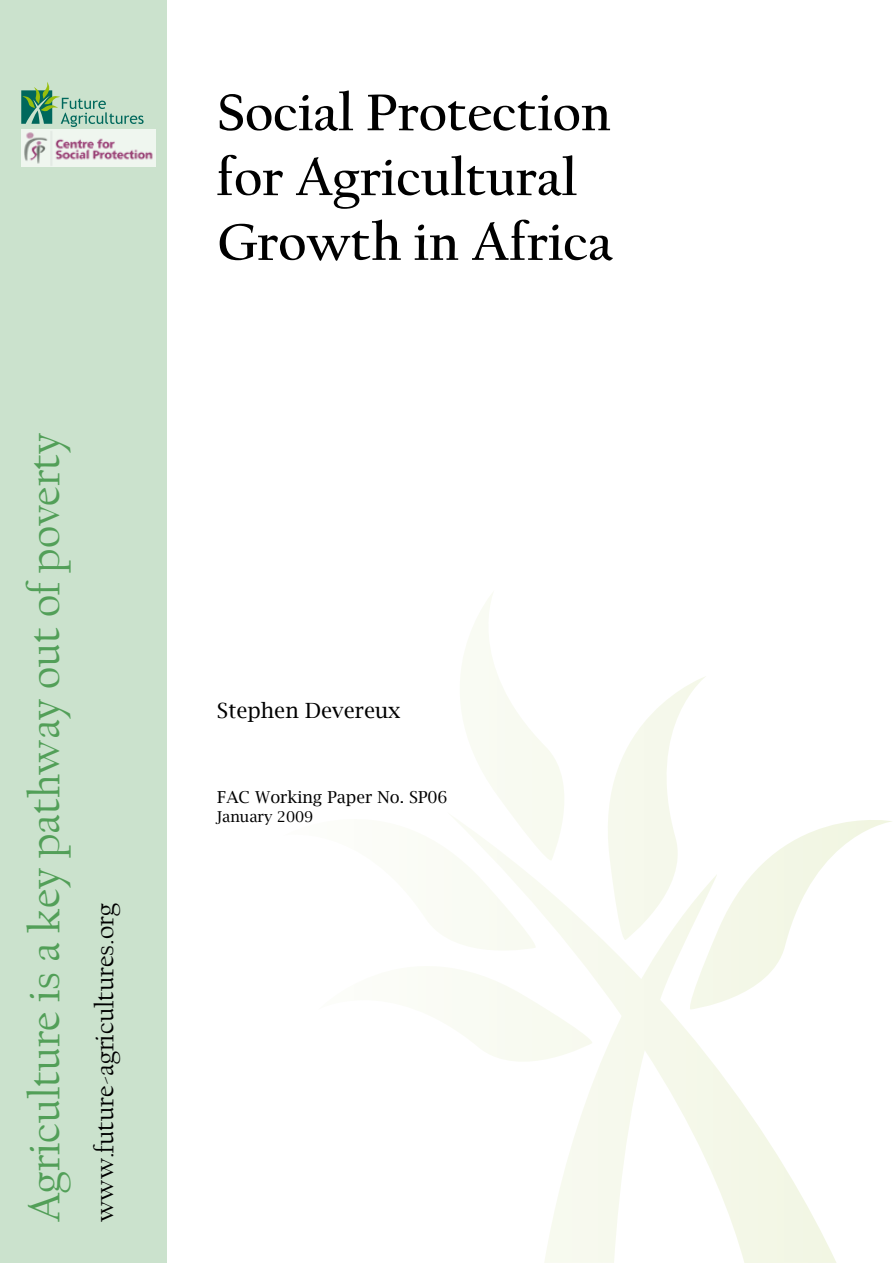
<style>
.page{position:relative;width:893px;height:1263px;background:#fff}
.page>*{position:absolute;margin:0;border:0;box-sizing:border-box;transform-origin:0 0}
.t1{font:700 54px/64.8px "Californian FB";color:#000}
.t2{font:45px "Californian FB";color:#529f58}
.t3{font:27px "Californian FB";color:#000}
.t4{font:21px "Lucida Bright";color:#000}
.t5{font:16.5px "Lucida Bright";color:#000}
.t6{font:15px "Lucida Bright";color:#000}
</style>
<div class="page">
<div style="left:0;top:0;width:166px;height:1263px;background:#cbe2cd"></div>
<svg style="left:545px;top:889px;width:291px;height:374px"></svg>
<svg style="left:444px;top:871px;width:102px;height:51px;fill:#f9fbf3"></svg>
<svg style="left:444px;top:922px;width:159px;height:160px"></svg>
<svg style="left:593px;top:676px;width:113px;height:274px"></svg>
<svg style="left:444px;top:593px;width:120px;height:278px"></svg>
<svg style="left:681px;top:799px;width:211px;height:216px"></svg>
<svg style="left:21px;top:82px;width:123px;height:45px"></svg>
<img style="left:22px;top:130px;width:133px;height:37px">
<p class="t2" style="left:20px;top:1222px;width:790px;rotate:-90deg">Agriculture is a key pathway out of poverty</p>
<p class="t3" style="left:90px;top:1221px;width:320px;rotate:-90deg">www.future-agricultures.org</p>
<p class="t1" style="left:216px;top:81px;width:398px">Social Protection for Agricultural<br>Growth in Africa</p>
<p class="t4" style="left:217px;top:698px;width:185px">Stephen Devereux</p>
<p class="t5" style="left:217px;top:787px;width:232px">FAC Working Paper No. SP06</p>
<p class="t6" style="left:216px;top:808px;width:99px">January 2009</p>
</div>
